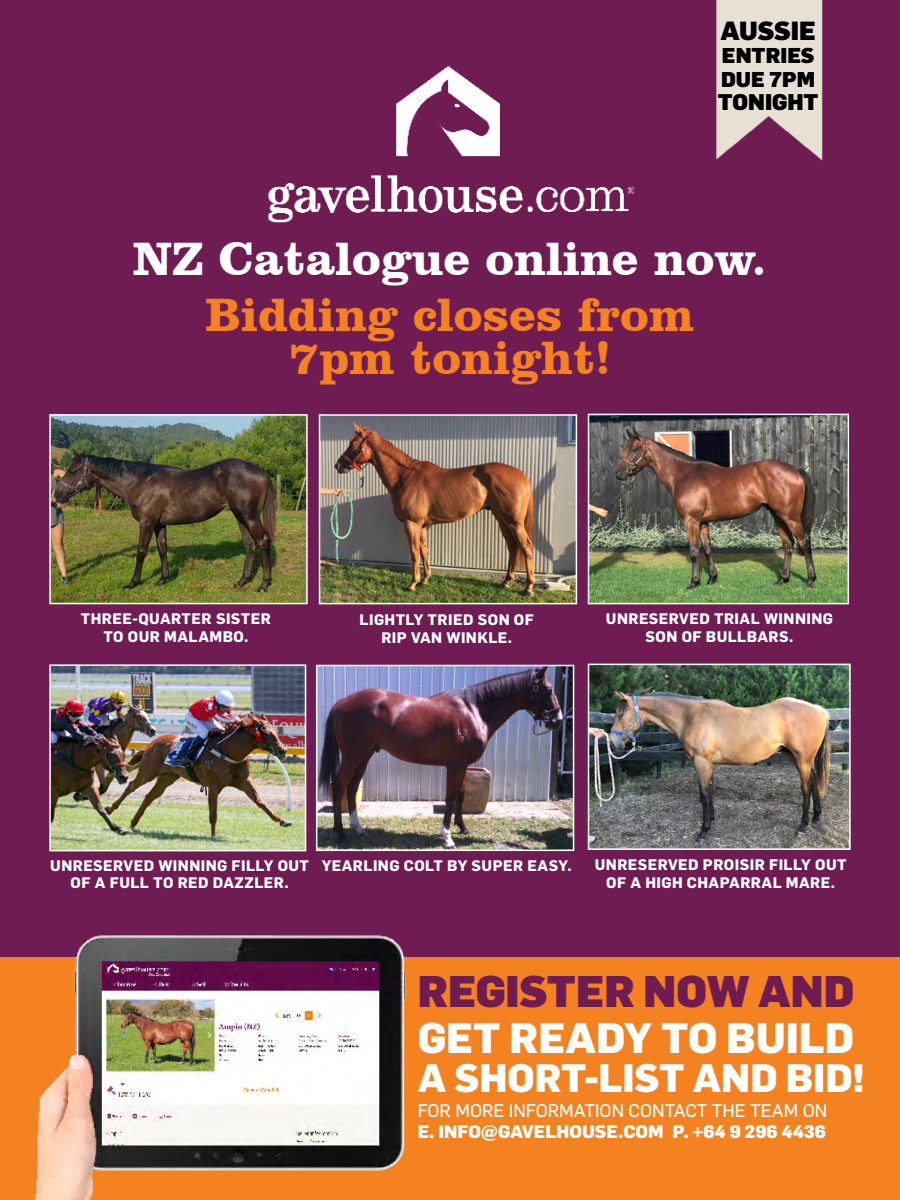
<style>
.page{position:relative;width:900px;height:1200px;background:#fff}
.page>*{position:absolute;margin:0;border:0;box-sizing:border-box;transform-origin:0 0}
.t1{font:700 48px/43.5px "Clarendon BT";color:#f58220;text-align:center}
.t2{font:700 48px "Clarendon BT";color:#fff}
.t3{font:900 43.5px "Flama";color:#6f1c53}
.t4{font:800 42px "Flama";color:#fff}
.t5{font:800 39px "Flama";color:#fff}
.t6{font:900 25.8px "Flama";color:#000}
.t7{font:900 22.2px "Flama";color:#000}
.t8{font:900 21.15px/23.4px "Flama";color:#000}
.t9{font:18px "Flama Basic";color:#fff}
.t10{font:800 18px "Flama";color:#fff}
.t11{font:700 15px/18px "Flama";letter-spacing:.03em;color:#fff;text-align:center}
</style>
<div class="page">
<div style="left:0;top:0;width:900px;height:996px;background:#6f1c53"></div>
<div style="left:0;top:958px;width:900px;height:242px;background:#f58220"></div>
<img style="left:0;top:935px;width:578px;height:265px">
<img style="left:591px;top:667px;width:257px;height:180px">
<div style="left:588px;top:664px;width:263px;height:186px;border:2px solid #fff"></div>
<img style="left:322px;top:417px;width:252px;height:184px">
<div style="left:319px;top:414px;width:258px;height:190px;border:2px solid #fff"></div>
<img style="left:591px;top:417px;width:255px;height:184px">
<div style="left:588px;top:414px;width:261px;height:190px;border:2px solid #fff"></div>
<img style="left:52px;top:667px;width:251px;height:181px">
<div style="left:49px;top:664px;width:257px;height:187px;border:2px solid #fff"></div>
<img style="left:319px;top:668px;width:252px;height:180px">
<div style="left:316px;top:665px;width:258px;height:186px;border:2px solid #fff"></div>
<img style="left:52px;top:417px;width:253px;height:184px">
<div style="left:49px;top:414px;width:259px;height:190px;border:2px solid #fff"></div>
<img style="left:267px;top:66px;width:368px;height:157px">
<img style="left:716px;top:0;width:107px;height:161px">
<h3 class="t6" style="left:720px;top:12px;width:97px">AUSSIE</h3>
<h3 class="t8" style="left:721px;top:42px;width:95px">ENTRIES<br>DUE 7PM</h3>
<h3 class="t7" style="left:718px;top:86px;width:102px">TONIGHT</h3>
<h1 class="t2" style="left:133px;top:229px;width:636px">NZ Catalogue online now.</h1>
<h1 class="t1" style="left:205px;top:291px;width:491px">Bidding closes from<br>7pm tonight!</h1>
<p class="t11" style="left:81px;top:608px;width:192px">THREE-QUARTER SISTER<br>TO OUR MALAMBO.</p>
<p class="t11" style="left:360px;top:609px;width:176px">LIGHTLY TRIED SON OF<br>RIP VAN WINKLE.</p>
<p class="t11" style="left:606px;top:609px;width:229px">UNRESERVED TRIAL WINNING<br>SON OF BULLBARS.</p>
<p class="t11" style="left:50px;top:856px;width:260px;line-height:16.5px">UNRESERVED WINNING FILLY OUT<br>OF A FULL TO RED DAZZLER.</p>
<p class="t11" style="left:322px;top:856px;width:252px">YEARLING COLT BY SUPER EASY.</p>
<p class="t11" style="left:595px;top:854px;width:253px">UNRESERVED PROISIR FILLY OUT<br>OF A HIGH CHAPARRAL MARE.</p>
<h2 class="t3" style="left:418px;top:960px;width:438px">REGISTER NOW AND</h2>
<h3 class="t4" style="left:418px;top:1007px;width:438px">GET READY TO BUILD</h3>
<h3 class="t5" style="left:418px;top:1050px;width:449px">A SHORT-LIST AND BID!</h3>
<p class="t9" style="left:418px;top:1098px;width:411px">FOR MORE INFORMATION CONTACT THE TEAM ON</p>
<p class="t10" style="left:418px;top:1119px;width:410px">E. INFO@GAVELHOUSE.COM P. +64 9 296 4436</p>
</div>
